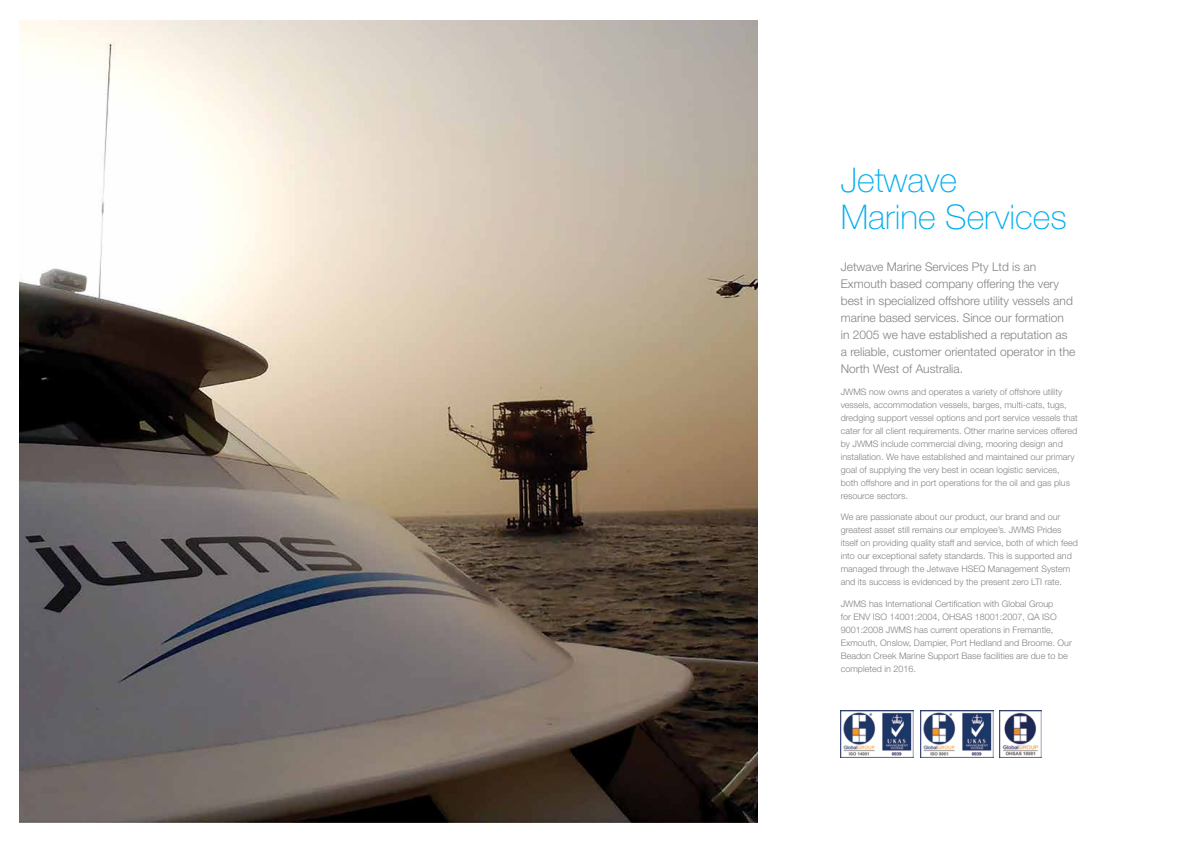
<style>
.page{position:relative;width:1191px;height:842px;background:#fff}
.page>*{position:absolute;margin:0;border:0;box-sizing:border-box;transform-origin:0 0}
.t1{font:100 34px/37px "Helvetica Neue LT Std";color:#00aeef}
.t2{font:300 12px/17px "Helvetica Neue LT Std";color:#808285}
.t3{font:300 9px/13px "Helvetica Neue LT Std";color:#808285}
</style>
<div class="page">
<img style="left:20px;top:20px;width:737px;height:802px">
<img style="left:840px;top:711px;width:74px;height:47px">
<img style="left:920px;top:711px;width:73px;height:47px">
<img style="left:999px;top:711px;width:42px;height:47px">
<h1 class="t1" style="left:840px;top:161px;width:227px">Jetwave<br>Marine Services</h1>
<p class="t2" style="left:840px;top:258px;width:236px">Jetwave Marine Services Pty Ltd is an Exmouth based company offering the very best in specialized offshore utility vessels and marine based services. Since our formation in 2005 we have established a reputation as a reliable, customer orientated operator in the North West of Australia.</p>
<p class="t3" style="left:840px;top:385px;width:239px">JWMS now owns and operates a variety of offshore utility vessels, accommodation vessels, barges, multi-cats, tugs, dredging support vessel options and port service vessels that cater for all client requirements. Other marine services offered by JWMS include commercial diving, mooring design and installation. We have established and maintained our primary goal of supplying the very best in ocean logistic services, both offshore and in port operations for the oil and gas plus resource sectors.</p>
<p class="t3" style="left:840px;top:510px;width:239px">We are passionate about our product, our brand and our greatest asset still remains our employee’s. JWMS Prides itself on providing quality staff and service, both of which feed into our exceptional safety standards. This is supported and managed through the Jetwave HSEQ Management System and its success is evidenced by the present zero LTI rate.</p>
<p class="t3" style="left:840px;top:597px;width:233px">JWMS has International Certification with Global Group<br>for ENV ISO 14001:2004, OHSAS 18001:2007, QA ISO 9001:2008 JWMS has current operations in Fremantle, Exmouth, Onslow, Dampier, Port Hedland and Broome. Our Beadon Creek Marine Support Base facilities are due to be completed in 2016.</p>
</div>
